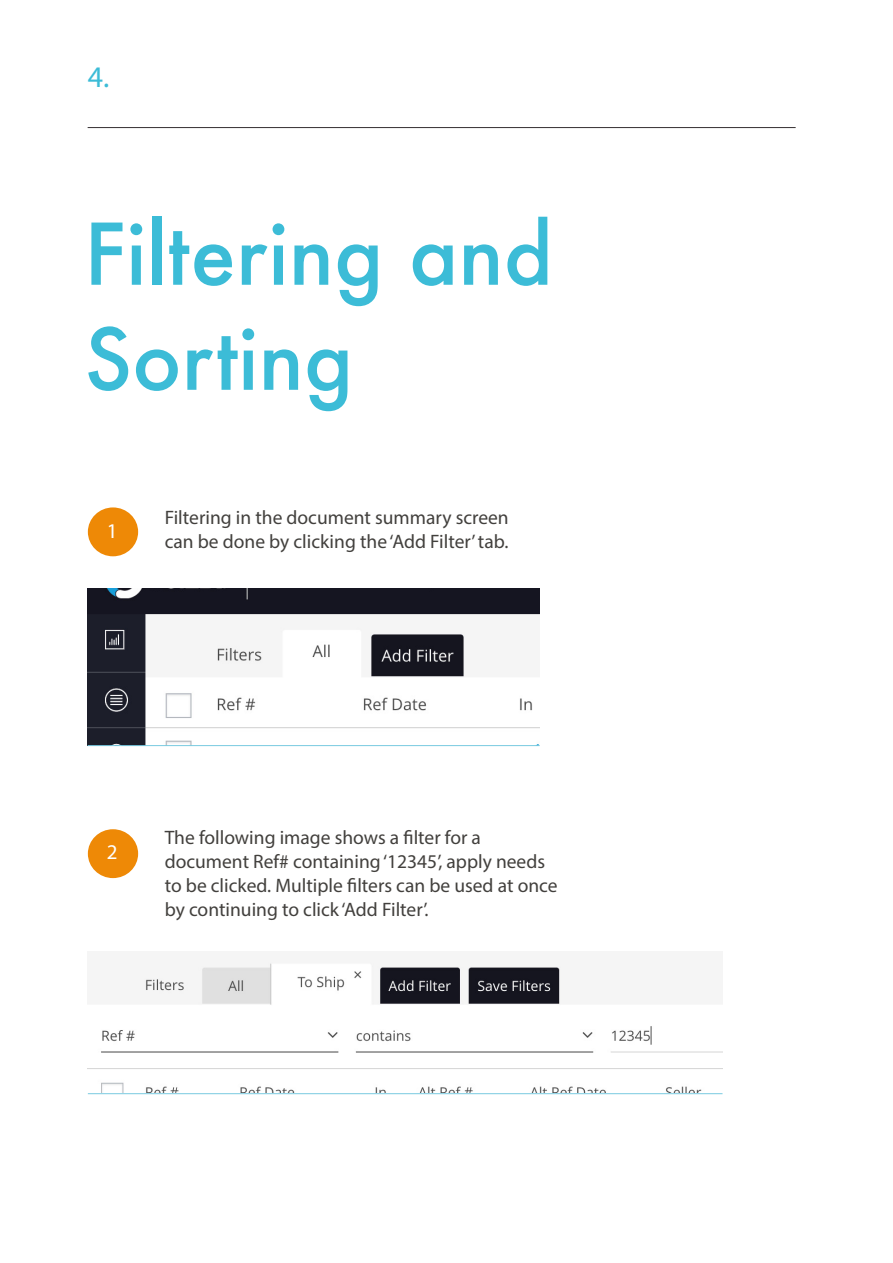
<style>
.page{position:relative;width:893px;height:1263px;background:#fff}
.page>*{position:absolute;margin:0;border:0;box-sizing:border-box;transform-origin:0 0}
.t1{font:500 82.5px/105px "Futura";color:#3cbcd7}
.t2{font:30px "Myriad Pro";color:#3cbcd7}
.t3{font:21px "Myriad Pro";color:#fff}
.t4{font:19.5px/24px "Myriad Pro";color:#42403d}
</style>
<div class="page">
<hr style="left:88px;top:127px;width:708px;height:1px;background:#342f31">
<img style="left:88px;top:589px;width:452px;height:156px">
<hr style="left:88px;top:745px;width:452px;height:1px;background:#78cae0">
<img style="left:88px;top:962px;width:634px;height:131px">
<hr style="left:88px;top:1093px;width:634px;height:1px;background:#78cae0">
<div style="left:88px;top:507px;width:50px;height:49px;background:#ee8906;border-radius:50%"></div>
<div style="left:88px;top:829px;width:50px;height:49px;background:#ee8906;border-radius:50%"></div>
<h2 class="t2" style="left:88px;top:58px;width:23px">4.</h2>
<h1 class="t1" style="left:84px;top:201px;width:471px">Filtering and<br>Sorting</h1>
<p class="t3" style="left:107px;top:518px;width:12px">1</p>
<p class="t4" style="left:165px;top:505px;width:345px">Filtering in the document summary screen can be done by clicking the ‘Add Filter’ tab.</p>
<p class="t3" style="left:107px;top:839px;width:12px">2</p>
<p class="t4" style="left:165px;top:825px;width:394px">The following image shows a filter for a document Ref# containing ‘12345’, apply needs to be clicked. Multiple filters can be used at once by continuing to click ‘Add Filter’.</p>
</div>
